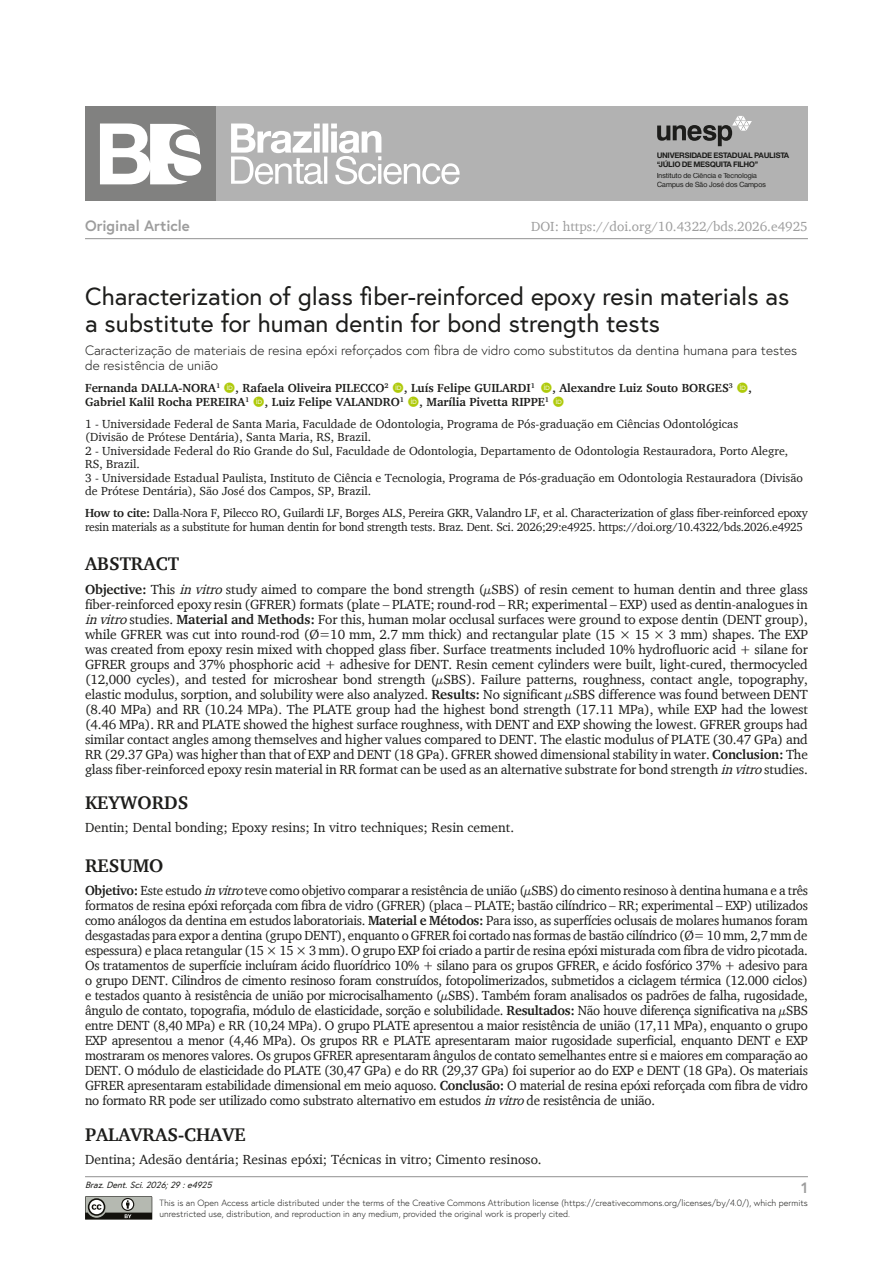
<style>
.page{position:relative;width:893px;height:1263px;background:#fff}
.page>*{position:absolute;margin:0;border:0;box-sizing:border-box;transform-origin:0 0}
.ArticleTitle{font:24.75px/27px "Europa";color:#1d1d1b}
.KeywordsTitle-Trans1{font:700 18.75px "Charter";color:#1d1d1b}
.AbstractTitle{font:700 18.75px "Charter";color:#1d1d1b}
.KeywordsTitle{font:700 18.75px "Charter";color:#1d1d1b}
.AbstractTitle-Trans1{font:700 18.75px "Charter";color:#1d1d1b}
.t1{font:700 15px "Europa";color:#9d9d9d}
.Abstract-Trans1{font:13.5px/15px "Charter";letter-spacing:-.02em;color:#1d1d1b;text-align:justify}
.Abstract{font:13.5px/15px "Charter";letter-spacing:-.01em;color:#1d1d1b;text-align:justify}
.ArticleTitle-Trans1{font:300 13.5px/15px "Europa";color:#1d1d1b}
.Keywords-Trans1{font:13.5px "Charter";color:#1d1d1b}
.Keywords{font:13.5px "Charter";color:#1d1d1b}
.t2{font:13.5px "Charter";color:#9d9d9d}
.Affiliations{font:12px/13.5px "Charter";color:#1d1d1b}
.HowToCite{font:12px/13.5px "Charter";letter-spacing:-.02em;color:#1d1d1b}
.Authors{font:700 12px "Charter";color:#1d1d1b}
.t3{font:300 9px/10.8px "Europa";color:#1d1d1b}
.t4{font:italic 9px "Europa";color:#1d1d1b}
.t5{font:700 7.35px/8.7px "Sh Europa Nr 2";letter-spacing:.025em;color:#1d1d1b}
.t6{font:6.9px/8.2px "Sh Europa Nr 2";letter-spacing:.025em;color:#1d1d1b}
.s1{font-weight:700}
.s2{font-style:italic}
</style>
<div class="page">
<div style="left:85px;top:106px;width:723px;height:95px;background:#b2b2b2"></div>
<svg style="left:657px;top:116px;width:95px;height:30px"></svg>
<svg style="left:231px;top:124px;width:229px;height:60px"></svg>
<div style="left:85px;top:106px;width:131px;height:95px;background:#818180"></div>
<svg style="left:100px;top:124px;width:102px;height:60px"></svg>
<hr style="left:85px;top:238px;width:723px;height:1px;background:#9d9d9d">
<svg style="left:85px;top:1196px;width:68px;height:24px;background:#83847f"></svg>
<hr style="left:85px;top:1176px;width:723px;height:1px;background:#9d9d9d">
<p class="t5" style="left:657px;top:151px;width:134px">UNIVERSIDADE ESTADUAL PAULISTA “JÚLIO DE MESQUITA FILHO”</p>
<p class="t6" style="left:657px;top:172px;width:110px">Instituto de Ciência e Tecnologia<br>Campus de São José dos Campos</p>
<p class="t1" style="left:85px;top:215px;width:106px">Original Article</p>
<p class="t2" style="left:531px;top:218px;width:278px">DOI: https://doi.org/10.4322/bds.2026.e4925</p>
<p class="ArticleTitle" style="left:85px;top:282px;width:706px">Characterization of glass fiber-reinforced epoxy resin materials as a substitute for human dentin for bond strength tests</p>
<p class="ArticleTitle-Trans1" style="left:85px;top:343px;width:714px">Caracterização de materiais de resina epóxi reforçados com fibra de vidro como substitutos da dentina humana para testes de resistência de união</p>
<p class="Authors" style="left:85px;top:380px;width:137px">Fernanda DALLA-NORA<sup>1</sup></p>
<p class="Authors" style="left:236px;top:380px;width:154px">, Rafaela Oliveira PILECCO<sup>2</sup></p>
<p class="Authors" style="left:404px;top:380px;width:132px">, Luís Felipe GUILARDI<sup>1</sup></p>
<p class="Authors" style="left:552px;top:380px;width:182px">, Alexandre Luiz Souto BORGES<sup>3</sup></p>
<p class="Authors" style="left:748px;top:380px;width:5px">,</p>
<p class="Authors" style="left:85px;top:394px;width:166px">Gabriel Kalil Rocha PEREIRA<sup>1</sup></p>
<p class="Authors" style="left:265px;top:394px;width:141px">, Luiz Felipe VALANDRO<sup>1</sup></p>
<p class="Authors" style="left:419px;top:394px;width:131px">, Marília Pivetta RIPPE<sup>1</sup></p>
<p class="Affiliations" style="left:85px;top:416px;width:655px">1 - Universidade Federal de Santa Maria, Faculdade de Odontologia, Programa de Pós-graduação em Ciências Odontológicas (Divisão de Prótese Dentária), Santa Maria, RS, Brazil.</p>
<p class="Affiliations" style="left:85px;top:443px;width:705px">2 - Universidade Federal do Rio Grande do Sul, Faculdade de Odontologia, Departamento de Odontologia Restauradora, Porto Alegre,<br>RS, Brazil.</p>
<p class="Affiliations" style="left:85px;top:470px;width:719px">3 - Universidade Estadual Paulista, Instituto de Ciência e Tecnologia, Programa de Pós-graduação em Odontologia Restauradora (Divisão de Prótese Dentária), São José dos Campos, SP, Brazil.</p>
<p class="HowToCite" style="left:85px;top:506px;width:724px"><span class="s1">How to cite:</span> Dalla-Nora F, Pilecco RO, Guilardi LF, Borges ALS, Pereira GKR, Valandro LF, et al. Characterization of glass fiber-reinforced epoxy resin materials as a substitute for human dentin for bond strength tests. Braz. Dent. Sci. 2026;29:e4925. https://doi.org/10.4322/bds.2026.e4925</p>
<p class="AbstractTitle" style="left:85px;top:552px;width:95px">ABSTRACT</p>
<p class="Abstract" style="left:85px;top:581px;width:724px"><span class="s1">Objective:</span> This <span class="s2">invitro</span>study aimed to compare the bond strength (μSBS) of resin cement to human dentin and three glass fiber-reinforced epoxy resin (GFRER) formats (plate – PLATE; round-rod – RR; experimental – EXP) used as dentin-analogues in <span class="s2">invitro</span>studies. <span class="s1">Material and Methods:</span> For this, human molar occlusal surfaces were ground to expose dentin (DENT group), while GFRER was cut into round-rod (Ø=10 mm, 2.7 mm thick) and rectangular plate (15 × 15 × 3 mm) shapes. The EXP was created from epoxy resin mixed with chopped glass fiber. Surface treatments included 10% hydrofluoric acid + silane for GFRER groups and 37% phosphoric acid + adhesive for DENT. Resin cement cylinders were built, light-cured, thermocycled (12,000 cycles), and tested for microshear bond strength (μSBS). Failure patterns, roughness, contact angle, topography, elastic modulus, sorption, and solubility were also analyzed. <span class="s1">Results:</span> No significant μSBS difference was found between DENT (8.40 MPa) and RR (10.24 MPa). The PLATE group had the highest bond strength (17.11 MPa), while EXP had the lowest (4.46 MPa). RR and PLATE showed the highest surface roughness, with DENT and EXP showing the lowest. GFRER groups had similar contact angles among themselves and higher values compared to DENT. The elastic modulus of PLATE (30.47 GPa) and RR (29.37 GPa) was higher than that of EXP and DENT (18 GPa). GFRER showed dimensional stability in water. <span class="s1">Conclusion:</span> The glass fiber-reinforced epoxy resin material in RR format can be used as an alternative substrate for bond strength <span class="s2">invitro</span>studies.</p>
<p class="KeywordsTitle" style="left:85px;top:791px;width:105px">KEYWORDS</p>
<p class="Keywords" style="left:85px;top:819px;width:431px">Dentin; Dental bonding; Epoxy resins; In vitro techniques; Resin cement.</p>
<p class="AbstractTitle-Trans1" style="left:85px;top:854px;width:80px">RESUMO</p>
<p class="Abstract-Trans1" style="left:85px;top:883px;width:724px"><span class="s1">Objetivo:</span> Este estudo <span class="s2">invitro</span>teve como objetivo comparar a resistência de união (μSBS) do cimento resinoso à dentina humana e a três formatos de resina epóxi reforçada com fibra de vidro (GFRER) (placa – PLATE; bastão cilíndrico – RR; experimental – EXP) utilizados como análogos da dentina em estudos laboratoriais. <span class="s1">Material e Métodos:</span> Para isso, as superfícies oclusais de molares humanos foram desgastadas para expor a dentina (grupo DENT), enquanto o GFRER foi cortado nas formas de bastão cilíndrico (Ø= 10 mm, 2,7 mm de espessura) e placa retangular (15 × 15 × 3 mm). O grupo EXP foi criado a partir de resina epóxi misturada com fibra de vidro picotada.<br>Os tratamentos de superfície incluíram ácido fluorídrico 10% + silano para os grupos GFRER, e ácido fosfórico 37% + adesivo para o grupo DENT. Cilindros de cimento resinoso foram construídos, fotopolimerizados, submetidos a ciclagem térmica (12.000 ciclos) e testados quanto à resistência de união por microcisalhamento (μSBS). Também foram analisados os padrões de falha, rugosidade, ângulo de contato, topografia, módulo de elasticidade, sorção e solubilidade. <span class="s1">Resultados:</span> Não houve diferença significativa na μSBS entre DENT (8,40 MPa) e RR (10,24 MPa). O grupo PLATE apresentou a maior resistência de união (17,11 MPa), enquanto o grupo EXP apresentou a menor (4,46 MPa). Os grupos RR e PLATE apresentaram maior rugosidade superficial, enquanto DENT e EXP mostraram os menores valores. Os grupos GFRER apresentaram ângulos de contato semelhantes entre si e maiores em comparação ao DENT. O módulo de elasticidade do PLATE (30,47 GPa) e do RR (29,37 GPa) foi superior ao do EXP e DENT (18 GPa). Os materiais GFRER apresentaram estabilidade dimensional em meio aquoso. <span class="s1">Conclusão:</span> O material de resina epóxi reforçada com fibra de vidro no formato RR pode ser utilizado como substrato alternativo em estudos <span class="s2">invitro</span>de resistência de união.</p>
<p class="KeywordsTitle-Trans1" style="left:85px;top:1123px;width:162px">PALAVRAS-CHAVE</p>
<p class="Keywords-Trans1" style="left:85px;top:1151px;width:458px">Dentina; Adesão dentária; Resinas epóxi; Técnicas in vitro; Cimento resinoso.</p>
<p class="t4" style="left:85px;top:1179px;width:131px">Braz.Dent.Sci.2026;29:e4925</p>
<p class="t3" style="left:159px;top:1198px;width:650px">This is an Open Access article distributed under the terms of the Creative Commons Attribution license (https://creativecommons.org/licenses/by/4.0/), which permits unrestricted use, distribution, and reproduction in any medium, provided the original work is properly cited.</p>
<p class="t1" style="left:801px;top:1177px;width:8px">1</p>
</div>
